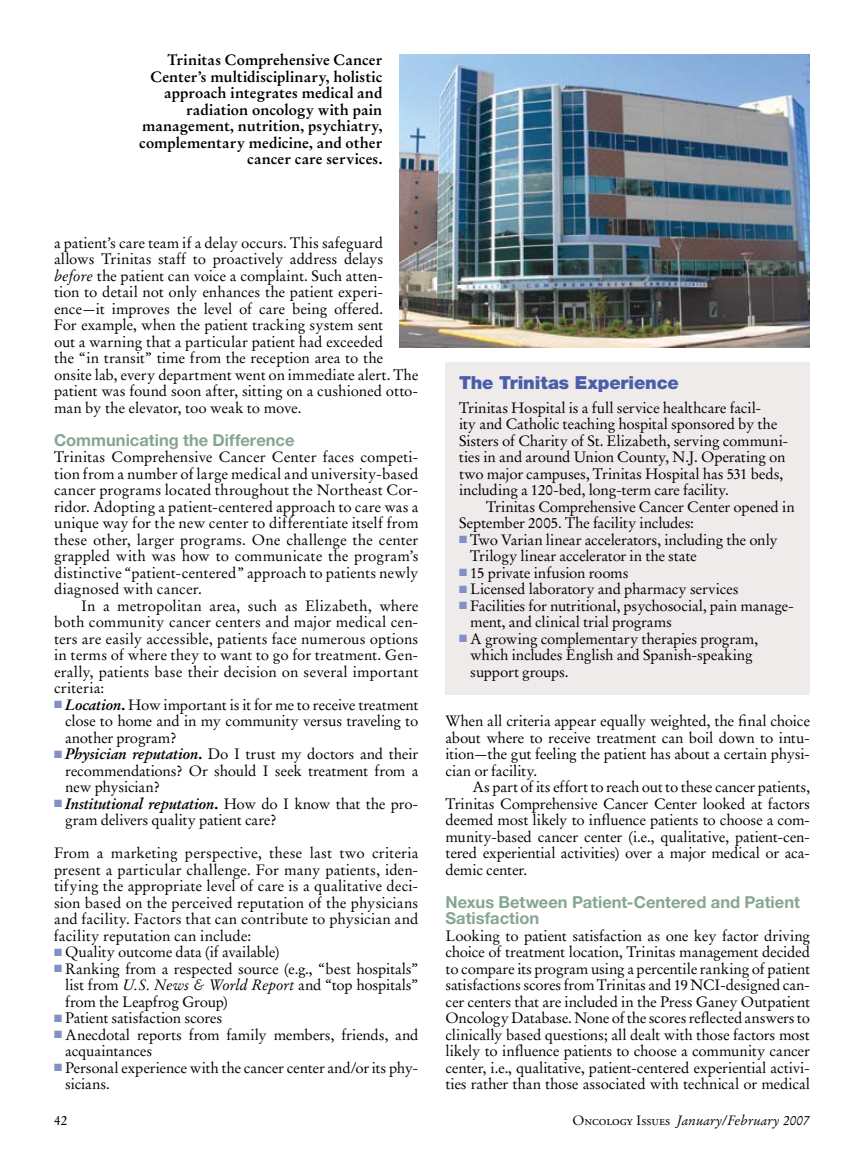
<style>
.page{position:relative;width:864px;height:1161px;background:#fff}
.page>*{position:absolute;margin:0;border:0;box-sizing:border-box;transform-origin:0 0}
.t1{font:900 18px "Helvetica Neue";letter-spacing:-.005em;color:#4b5eaa}
.t2{font:700 16.5px/16.5px "Helvetica Neue";color:#85a692}
.t3{font:15px/16.5px "Stempel Garamond LT Std";letter-spacing:-.005em;color:#000}
.t4{font:700 15px/16.5px "Stempel Garamond LT Std";letter-spacing:.005em;color:#000;text-align:right}
.t5{font:italic 13.5px "Stempel Garamond LT Std";color:#000}
.t6{font:13.5px "Stempel Garamond LT Std";color:#000}
.s1{font-style:italic}
.s2{color:#8390c8}
.s3{font-weight:700;font-style:italic}
.s4{font-weight:700}
.s5{font-style:normal}
.s6{font-family:"Adobe Garamond Exp";font-style:normal}
</style>
<div class="page">
<div style="left:446px;top:362px;width:364px;height:333px;background:#eeebea"></div>
<img style="left:400px;top:54px;width:410px;height:294px">
<p class="t4" style="left:139px;top:52px;width:245px">Trinitas Comprehensive Cancer<br>Center’s multidisciplinary, holistic approach integrates medical and radiation oncology with pain management, nutrition, psychiatry, complementary medicine, and other cancer care services.</p>
<p class="t3" style="left:54px;top:234px;width:366px">a patient’s care team if a delay occurs. This safeguard allows Trinitas staff to proactively address delays <span class="s1">before</span> the patient can voice a complaint. Such atten-<br>tion to detail not only enhances the patient experi&shy;ence—it improves the level of care being offered.<br>For example, when the patient tracking system sent<br>out a warning that a particular patient had exceeded<br>the “in transit” time from the reception area to the onsite lab, every department went on immediate alert. The patient was found soon after, sitting on a cushioned otto&shy;man by the elevator, too weak to move.</p>
<p class="t2" style="left:54px;top:431px;width:242px">Communicating the Difference</p>
<p class="t3" style="left:54px;top:449px;width:366px;text-align:justify">Trinitas Comprehensive Cancer Center faces competi&shy;tion from a number of large medical and university-based cancer programs located throughout the Northeast Cor&shy;ridor. Adopting a patient-centered approach to care was a unique way for the new center to differentiate itself from these other, larger programs. One challenge the center grappled with was how to communicate the program’s distinctive “patient-centered” approach to patients newly diagnosed with cancer.</p>
<p class="t3" style="left:54px;top:597px;width:366px;text-align:justify;text-indent:27px">In a metropolitan area, such as Elizabeth, where both community cancer centers and major medical cen&shy;ters are easily accessible, patients face numerous options in terms of where they to want to go for treatment. Gen&shy;erally, patients base their decision on several important criteria:</p>
<p class="t3" style="left:65px;top:696px;width:355px;text-align:justify;text-indent:-11px"><span class="s2">■</span> <span class="s3">Location</span><span class="s4">.</span> How important is it for me to receive treatment close to home and in my community versus traveling to another program?</p>
<p class="t3" style="left:65px;top:746px;width:355px;text-align:justify;text-indent:-11px"><span class="s2">■</span> <span class="s3">Physician reputation</span><span class="s4">.</span> Do I trust my doctors and their recommendations? Or should I seek treatment from a new physician?</p>
<p class="t3" style="left:65px;top:795px;width:355px;text-indent:-11px"><span class="s2">■</span> <span class="s3">Institutional reputation</span><span class="s4">.</span> How do I know that the pro&shy;gram delivers quality patient care?</p>
<p class="t3" style="left:54px;top:845px;width:366px;text-align:justify">From a marketing perspective, these last two criteria present a particular challenge. For many patients, iden&shy;tifying the appropriate level of care is a qualitative deci&shy;sion based on the perceived reputation of the physicians and facility. Factors that can contribute to physician and facility reputation can include:</p>
<p class="t3" style="left:54px;top:944px;width:227px"><span class="s2">■</span> Quality outcome data (if available)</p>
<p class="t3" style="left:65px;top:960px;width:355px;text-align:justify;text-indent:-11px"><span class="s2">■</span> Ranking from a respected source (e.g., “best hospitals” list from <span class="s1">U.S. News &amp; World Report</span> and “top hospitals” from the Leapfrog Group)</p>
<p class="t3" style="left:54px;top:1010px;width:170px"><span class="s2">■</span> Patient satisfaction scores</p>
<p class="t3" style="left:65px;top:1026px;width:355px;text-indent:-11px"><span class="s2">■</span> Anecdotal reports from family members, friends, and acquaintances</p>
<p class="t3" style="left:65px;top:1059px;width:355px;text-indent:-11px"><span class="s2">■</span> Personal experience with the cancer center and/or its phy&shy;sicians.</p>
<p class="t1" style="left:459px;top:372px;width:221px">The Trinitas Experience</p>
<p class="t3" style="left:459px;top:399px;width:331px">Trinitas Hospital is a full service healthcare facil-<br>ity and Catholic teaching hospital sponsored by the Sisters of Charity of St. Elizabeth, serving communi&shy;ties in and around Union County, N.J. Operating on two major campuses, Trinitas Hospital has 531 beds, including a 120-bed, long-term care facility.</p>
<p class="t3" style="left:459px;top:498px;width:337px;text-indent:27px">Trinitas Comprehensive Cancer Center opened in<br>September 2005. The facility includes:</p>
<p class="t3" style="left:470px;top:531px;width:309px;text-indent:-11px"><span class="s2">■</span> Two Varian linear accelerators, including the only<br>Trilogy linear accelerator in the state</p>
<p class="t3" style="left:459px;top:564px;width:171px"><span class="s2">■</span> 15 private infusion rooms</p>
<p class="t3" style="left:459px;top:581px;width:281px"><span class="s2">■</span> Licensed laboratory and pharmacy services</p>
<p class="t3" style="left:470px;top:597px;width:325px;text-indent:-11px"><span class="s2">■</span> Facilities for nutritional, psychosocial, pain manage&shy;ment, and clinical trial programs</p>
<p class="t3" style="left:470px;top:630px;width:289px;text-indent:-11px"><span class="s2">■</span> A growing complementary therapies program, which includes English and Spanish-speaking support groups.</p>
<p class="t3" style="left:445px;top:713px;width:366px;text-align:justify">When all criteria appear equally weighted, the final choice about where to receive treatment can boil down to intu&shy;ition—the gut feeling the patient has about a certain physi&shy;cian or facility.</p>
<p class="t3" style="left:446px;top:779px;width:366px;text-align:justify;text-indent:27px">As part of its effort to reach out to these cancer patients, Trinitas Comprehensive Cancer Center looked at factors deemed most likely to influence patients to choose a com&shy;munity-based cancer center (i.e., qualitative, patient-cen&shy;tered experiential activities) over a major medical or aca&shy;demic center.</p>
<p class="t2" style="left:446px;top:893px;width:356px">Nexus Between Patient-Centered and Patient<br>Satisfaction</p>
<p class="t3" style="left:445px;top:927px;width:366px;text-align:justify">Looking to patient satisfaction as one key factor driving choice of treatment location, Trinitas management decided to compare its program using a percentile ranking of patient satisfactions scores from Trinitas and 19 NCI-designed can&shy;cer centers that are included in the Press Ganey Outpatient Oncology Database.None ofthe scoresreflected answersto clinically based questions; all dealt with those factors most likely to influence patients to choose a community cancer center, i.e., qualitative, patient-centered experiential activi&shy;ties rather than those associated with technical or medical</p>
<p class="t6" style="left:54px;top:1112px;width:15px">42</p>
<p class="t5" style="left:572px;top:1112px;width:239px"><span class="s5">O</span><span class="s6">ncology</span> <span class="s5">I</span><span class="s6">ssues</span> January/February 2007</p>
</div>
